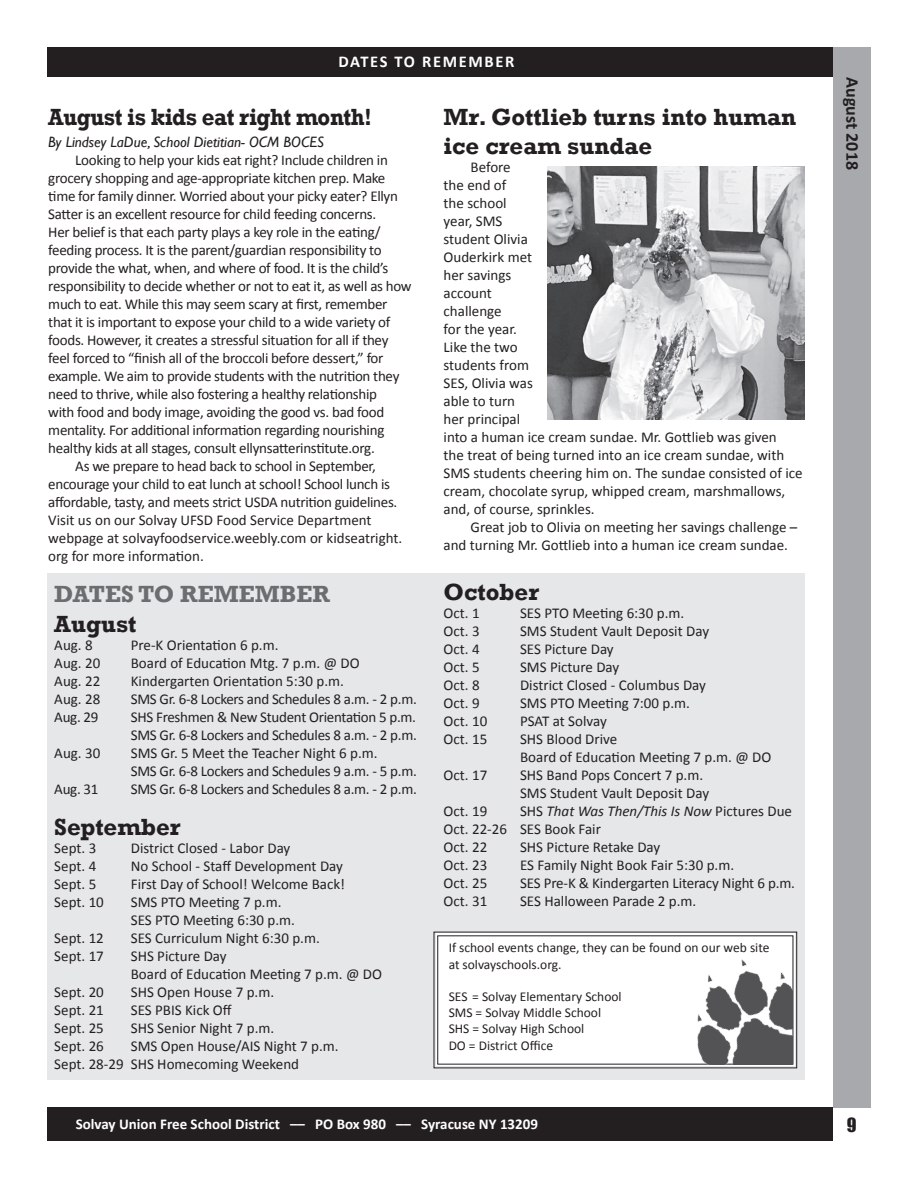
<style>
.page{position:relative;width:918px;height:1188px;background:#fff}
.page>*{position:absolute;margin:0;border:0;box-sizing:border-box;transform-origin:0 0}
.t1{font:700 24px/28.8px "Rockwell";color:#231f20}
.t2{font:700 24px "Rockwell";letter-spacing:-.02em;color:#231f20;scale:.93 1}
.t3{font:700 24px "Rockwell";color:#6c6d70}
.t4{font:700 18px "Calibri";color:#231f20}
.t5{font:18px "Impact";color:#231f20}
.t6{font:700 16.5px "Calibri";letter-spacing:.1em;color:#fff}
.t7{font:15px/18px "Calibri";letter-spacing:-.015em;color:#231f20}
.t8{font:700 15px "Calibri";color:#fff}
.t9{font:italic 15px "Gill Sans";color:#231f20}
.t10{font:italic 15px "Calibri";color:#231f20}
.t11{font:13.5px/16.2px "Calibri";color:#231f20}
.s1{font-style:normal}
</style>
<div class="page">
<div style="left:47px;top:1108px;width:786px;height:33px;background:#231f20"></div>
<div style="left:833px;top:47px;width:38px;height:1061px;background:#a8a9ad"></div>
<div style="left:47px;top:47px;width:786px;height:30px;background:#231f20"></div>
<div style="left:47px;top:573px;width:758px;height:507px;background:#e6e7e9"></div>
<svg style="left:433px;top:931px;width:364px;height:138px;background:#f6f6f6"></svg>
<img style="left:547px;top:167px;width:258px;height:253px">
<img style="left:689px;top:955px;width:103px;height:110px">
<p class="t6" style="left:338px;top:51px;width:178px">DATES TO REMEMBER</p>
<p class="t2" style="left:48px;top:103px;width:350px">August is kids eat right month!</p>
<p class="t9" style="left:48px;top:133px;width:277px">By Lindsey LaDue, School Dietitian- OCM BOCES</p>
<p class="t7" style="left:48px;top:151px;width:365px;text-indent:27px">Looking to help your kids eat right? Include children in grocery shopping and age-appropriate kitchen prep. Make time for family dinner. Worried about your picky eater? Ellyn Satter is an excellent resource for child feeding concerns.<br>Her belief is that each party plays a key role in the eating/ feeding process. It is the parent/guardian responsibility to provide the what, when, and where of food. It is the child’s responsibility to decide whether or not to eat it, as well as how much to eat. While this may seem scary at first, remember that it is important to expose your child to a wide variety of foods. However, it creates a stressful situation for all if they feel forced to “finish all of the broccoli before dessert,” for example. We aim to provide students with the nutrition they need to thrive, while also fostering a healthy relationship<br>with food and body image, avoiding the good vs. bad food mentality. For additional information regarding nourishing healthy kids at all stages, consult ellynsatterinstitute.org.</p>
<p class="t7" style="left:48px;top:457px;width:356px;text-indent:27px">As we prepare to head back to school in September, encourage your child to eat lunch at school! School lunch is affordable, tasty, and meets strict USDA nutrition guidelines.<br>Visit us on our Solvay UFSD Food Service Department webpage at solvayfoodservice.weebly.com or kidseatright. org for more information.</p>
<p class="t3" style="left:54px;top:580px;width:277px">DATES TO REMEMBER</p>
<p class="t1" style="left:54px;top:610px;width:84px">August</p>
<p class="t7" style="left:54px;top:636px;width:40px">Aug. 8</p>
<p class="t7" style="left:131px;top:636px;width:149px">Pre-K Orientation 6 p.m.</p>
<p class="t7" style="left:54px;top:654px;width:48px">Aug. 20</p>
<p class="t7" style="left:131px;top:654px;width:230px">Board of Education Mtg. 7 p.m. @ DO</p>
<p class="t7" style="left:54px;top:672px;width:48px">Aug. 22</p>
<p class="t7" style="left:131px;top:672px;width:215px">Kindergarten Orientation 5:30 p.m.</p>
<p class="t7" style="left:54px;top:690px;width:48px">Aug. 28</p>
<p class="t7" style="left:131px;top:690px;width:288px">SMS Gr. 6-8 Lockers and Schedules 8 a.m. - 2 p.m.</p>
<p class="t7" style="left:54px;top:708px;width:46px">Aug. 29</p>
<p class="t7" style="left:131px;top:708px;width:287px">SHS Freshmen &amp; New Student Orientation 5 p.m.</p>
<p class="t7" style="left:131px;top:726px;width:288px">SMS Gr. 6-8 Lockers and Schedules 8 a.m. - 2 p.m.</p>
<p class="t7" style="left:54px;top:744px;width:48px">Aug. 30</p>
<p class="t7" style="left:131px;top:744px;width:248px">SMS Gr. 5 Meet the Teacher Night 6 p.m.</p>
<p class="t7" style="left:131px;top:762px;width:288px">SMS Gr. 6-8 Lockers and Schedules 9 a.m. - 5 p.m.</p>
<p class="t7" style="left:54px;top:780px;width:46px">Aug. 31</p>
<p class="t7" style="left:131px;top:780px;width:288px">SMS Gr. 6-8 Lockers and Schedules 8 a.m. - 2 p.m.</p>
<p class="t1" style="left:54px;top:813px;width:128px">September</p>
<p class="t7" style="left:54px;top:839px;width:43px">Sept. 3</p>
<p class="t7" style="left:131px;top:839px;width:161px">District Closed - Labor Day</p>
<p class="t7" style="left:54px;top:857px;width:43px">Sept. 4</p>
<p class="t7" style="left:131px;top:857px;width:214px">No School - Staff Development Day</p>
<p class="t7" style="left:54px;top:875px;width:43px">Sept. 5</p>
<p class="t7" style="left:131px;top:875px;width:216px">First Day of School! Welcome Back!</p>
<p class="t7" style="left:54px;top:893px;width:51px">Sept. 10</p>
<p class="t7" style="left:131px;top:893px;width:152px">SMS PTO Meeting 7 p.m.</p>
<p class="t7" style="left:131px;top:911px;width:166px">SES PTO Meeting 6:30 p.m.</p>
<p class="t7" style="left:54px;top:929px;width:51px">Sept. 12</p>
<p class="t7" style="left:131px;top:929px;width:191px">SES Curriculum Night 6:30 p.m.</p>
<p class="t7" style="left:54px;top:947px;width:51px">Sept. 17</p>
<p class="t7" style="left:131px;top:947px;width:97px">SHS Picture Day</p>
<p class="t7" style="left:131px;top:965px;width:253px">Board of Education Meeting 7 p.m. @ DO</p>
<p class="t7" style="left:54px;top:983px;width:51px">Sept. 20</p>
<p class="t7" style="left:131px;top:983px;width:145px">SHS Open House 7 p.m.</p>
<p class="t7" style="left:54px;top:1001px;width:51px">Sept. 21</p>
<p class="t7" style="left:131px;top:1001px;width:102px">SES PBIS Kick Off</p>
<p class="t7" style="left:54px;top:1019px;width:51px">Sept. 25</p>
<p class="t7" style="left:131px;top:1019px;width:145px">SHS Senior Night 7 p.m.</p>
<p class="t7" style="left:54px;top:1037px;width:51px">Sept. 26</p>
<p class="t7" style="left:131px;top:1037px;width:209px">SMS Open House/AIS Night 7 p.m.</p>
<p class="t7" style="left:54px;top:1055px;width:246px">Sept. 28-29 SHS Homecoming Weekend</p>
<p class="t1" style="left:444px;top:103px;width:354px">Mr. Gottlieb turns into human ice cream sundae</p>
<p class="t7" style="left:444px;top:158px;width:361px;text-indent:27px">Before<br>the end of<br>the school<br>year, SMS<br>student Olivia<br>Ouderkirk met<br>her savings<br>account<br>challenge<br>for the year.<br>Like the two<br>students from<br>SES, Olivia was<br>able to turn<br>her principal<br>into a human ice cream sundae. Mr. Gottlieb was given<br>the treat of being turned into an ice cream sundae, with<br>SMS students cheering him on. The sundae consisted of ice cream, chocolate syrup, whipped cream, marshmallows, and, of course, sprinkles.</p>
<p class="t7" style="left:444px;top:518px;width:355px;text-indent:27px">Great job to Olivia on meeting her savings challenge – and turning Mr. Gottlieb into a human ice cream sundae.</p>
<p class="t1" style="left:444px;top:578px;width:97px">October</p>
<p class="t7" style="left:444px;top:604px;width:38px">Oct. 1</p>
<p class="t7" style="left:520px;top:604px;width:166px">SES PTO Meeting 6:30 p.m.</p>
<p class="t7" style="left:444px;top:622px;width:38px">Oct. 3</p>
<p class="t7" style="left:520px;top:622px;width:191px">SMS Student Vault Deposit Day</p>
<p class="t7" style="left:444px;top:640px;width:38px">Oct. 4</p>
<p class="t7" style="left:520px;top:640px;width:95px">SES Picture Day</p>
<p class="t7" style="left:444px;top:658px;width:38px">Oct. 5</p>
<p class="t7" style="left:520px;top:658px;width:101px">SMS Picture Day</p>
<p class="t7" style="left:444px;top:676px;width:38px">Oct. 8</p>
<p class="t7" style="left:520px;top:676px;width:187px">District Closed - Columbus Day</p>
<p class="t7" style="left:444px;top:694px;width:38px">Oct. 9</p>
<p class="t7" style="left:520px;top:694px;width:171px">SMS PTO Meeting 7:00 p.m.</p>
<p class="t7" style="left:444px;top:712px;width:45px">Oct. 10</p>
<p class="t7" style="left:520px;top:712px;width:88px">PSAT at Solvay</p>
<p class="t7" style="left:444px;top:730px;width:45px">Oct. 15</p>
<p class="t7" style="left:520px;top:730px;width:99px">SHS Blood Drive</p>
<p class="t7" style="left:520px;top:748px;width:253px">Board of Education Meeting 7 p.m. @ DO</p>
<p class="t7" style="left:444px;top:766px;width:45px">Oct. 17</p>
<p class="t7" style="left:520px;top:766px;width:185px">SHS Band Pops Concert 7 p.m.</p>
<p class="t7" style="left:520px;top:784px;width:191px">SMS Student Vault Deposit Day</p>
<p class="t7" style="left:444px;top:802px;width:45px">Oct. 19</p>
<p class="t10" style="left:520px;top:801px;width:273px"><span class="s1">SHS</span> That Was Then/This Is Now <span class="s1">Pictures Due</span></p>
<p class="t7" style="left:444px;top:820px;width:159px">Oct. 22-26 SES Book Fair</p>
<p class="t7" style="left:444px;top:838px;width:45px">Oct. 22</p>
<p class="t7" style="left:520px;top:838px;width:142px">SHS Picture Retake Day</p>
<p class="t7" style="left:444px;top:856px;width:45px">Oct. 23</p>
<p class="t7" style="left:520px;top:856px;width:216px">ES Family Night Book Fair 5:30 p.m.</p>
<p class="t7" style="left:444px;top:874px;width:45px">Oct. 25</p>
<p class="t7" style="left:520px;top:874px;width:276px">SES Pre-K &amp; Kindergarten Literacy Night 6 p.m.</p>
<p class="t7" style="left:444px;top:892px;width:45px">Oct. 31</p>
<p class="t7" style="left:520px;top:892px;width:178px">SES Halloween Parade 2 p.m.</p>
<p class="t11" style="left:449px;top:940px;width:322px">If school events change, they can be found on our web site at solvayschools.org.</p>
<p class="t11" style="left:449px;top:988px;width:175px">SES = Solvay Elementary School</p>
<p class="t11" style="left:449px;top:1005px;width:154px">SMS = Solvay Middle School<br>SHS = Solvay High School</p>
<p class="t11" style="left:449px;top:1037px;width:106px">DO = District Office</p>
<p class="t8" style="left:76px;top:1115px;width:464px">Solvay Union Free School District –– PO Box 980 –– Syracuse NY 13209</p>
<p class="t4" style="left:864px;top:77px;width:94px;rotate:90deg">August 2018</p>
<p class="t5" style="left:847px;top:1111px;width:11px">9</p>
</div>
